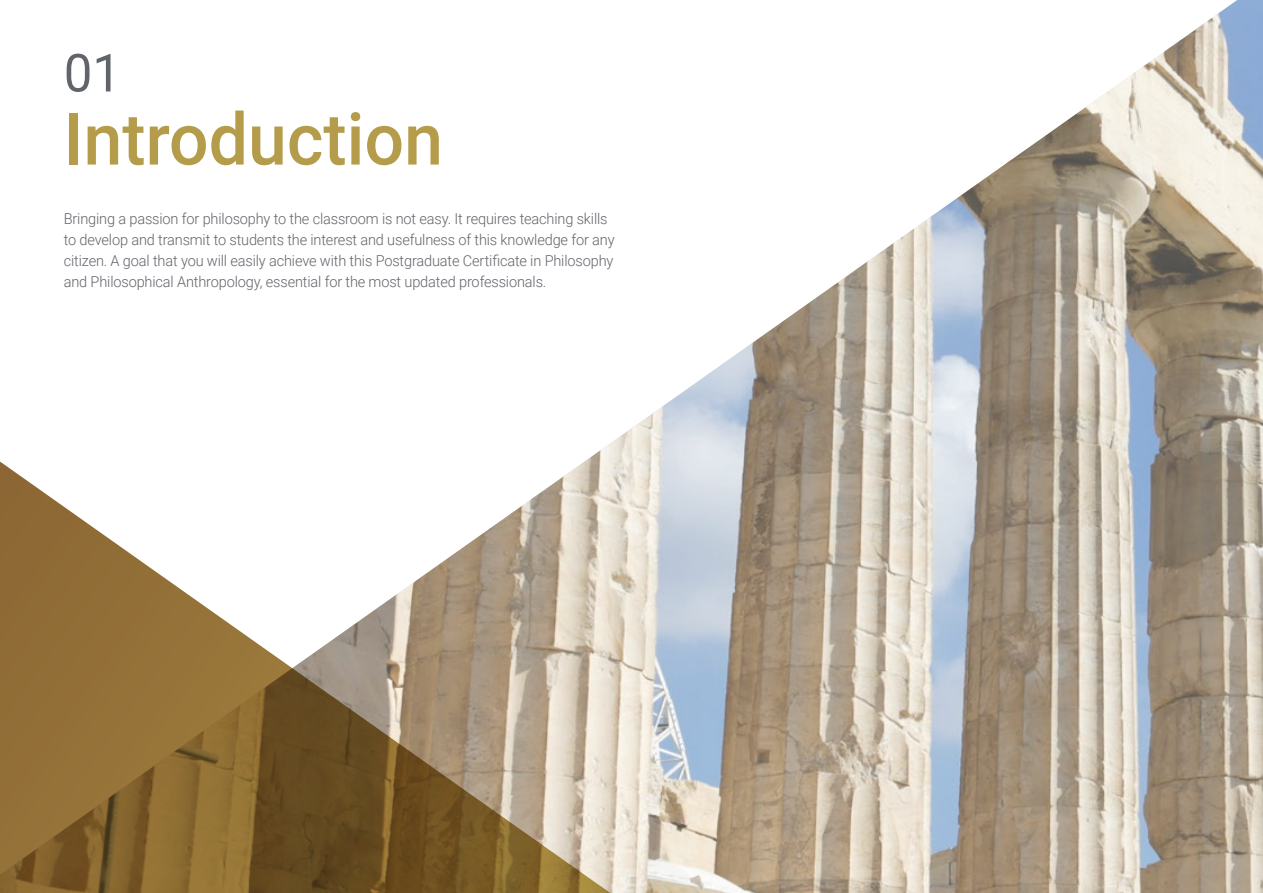
<style>
.page{position:relative;width:1263px;height:893px;background:#fff}
.page>*{position:absolute;margin:0;border:0;box-sizing:border-box;transform-origin:0 0}
.t1{font:500 72px "Roboto";color:#b49c4b}
.t2{font:52.5px "Roboto";color:#61646a}
.t3{font:300 15px/21px "Roboto";letter-spacing:-.01em;color:#61646a}
</style>
<div class="page">
<img style="left:607px;top:0;width:656px;height:893px">
<svg style="left:0;top:446px;width:640px;height:447px"></svg>
<h2 class="t2" style="left:64px;top:36px;width:59px">01</h2>
<h1 class="t1" style="left:64px;top:89px;width:381px">Introduction</h1>
<p class="t3" style="left:64px;top:207px;width:552px">Bringing a passion for philosophy to the classroom is not easy. It requires teaching skills to develop and transmit to students the interest and usefulness of this knowledge for any citizen. A goal that you will easily achieve with this Postgraduate Certificate in Philosophy and Philosophical Anthropology, essential for the most updated professionals.</p>
</div>
